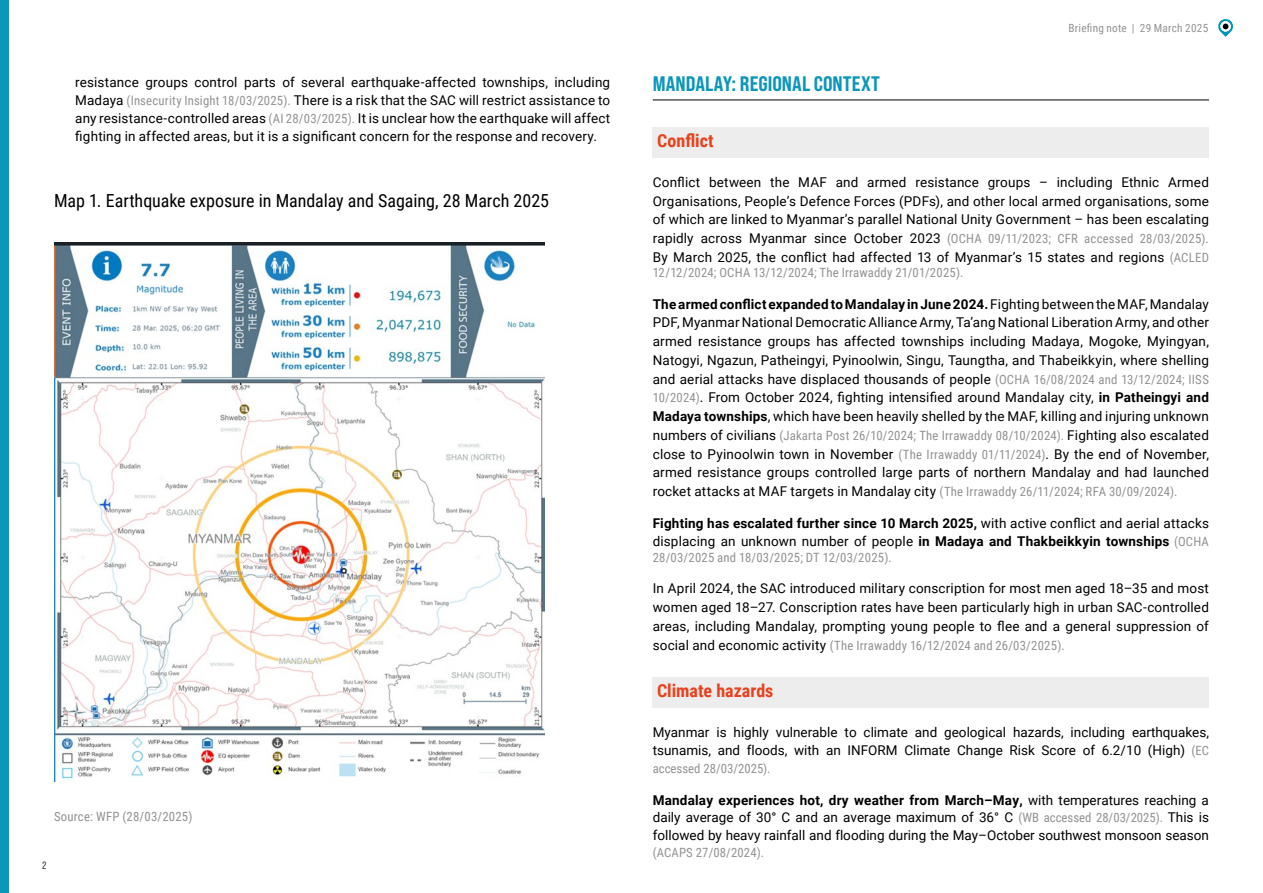
<style>
.page{position:relative;width:1263px;height:893px;background:#fff}
.page>*{position:absolute;margin:0;border:0;box-sizing:border-box;transform-origin:0 0}
.t1{font:21px "Bebas Neue Pro Semi Exp X Bold";letter-spacing:.005em;color:#0c96ba}
.t2{font:18px "Roboto Condensed";color:#000}
.t3{font:700 18px "Roboto Condensed";color:#e7411d}
.t4{font:13.5px/18.8px "Roboto";letter-spacing:.005em;color:#000;text-align:justify}
.t5{font:700 13.5px/18.8px "Roboto";letter-spacing:.01em;color:#000}
.t6{font:12.75px "Roboto Condensed";letter-spacing:.015em;color:#929292}
.t7{font:11.25px "Roboto Condensed";letter-spacing:.02em;color:#929292}
.t8{font:10.5px "Bebas Neue Pro Middle";color:#000}
.s1{font-family:"Roboto Condensed";font-size:12.75px;color:#929292}
.s2{font-family:"Roboto";font-size:13.5px;color:#000}
.s3{font-weight:700}
.s4{font-weight:400}
.s5{font-family:"Roboto Condensed";font-weight:400;font-size:12.75px;color:#929292}
</style>
<div class="page">
<svg style="left:1218px;top:19px;width:15px;height:18px"></svg>
<div style="left:0;top:0;width:9px;height:893px;background:#0c96ba"></div>
<img style="left:54px;top:242px;width:491px;height:539px">
<hr style="left:653px;top:100px;width:556px;height:1px;background:#000">
<div style="left:653px;top:127px;width:556px;height:31px;background:#ededed"></div>
<div style="left:653px;top:677px;width:556px;height:30px;background:#ededed"></div>
<p class="t4" style="left:75px;top:72px;width:536px;line-height:18px">resistance groups control parts of several earthquake-affected townships, including Madaya <span class="s1">(Insecurity Insight 18/03/2025).</span> There is a risk that the SAC will restrict assistance to any resistance-controlled areas <span class="s1">(AI 28/03/2025).</span> It is unclear how the earthquake will affect fighting in affected areas, but it is a significant concern for the response and recovery.</p>
<h2 class="t2" style="left:54px;top:188px;width:497px">Map 1. Earthquake exposure in Mandalay and Sagaing, 28 March 2025</h2>
<p class="t6" style="left:54px;top:808px;width:140px">Source: WFP (28/03/2025)</p>
<p class="t8" style="left:43px;top:859px;width:5px">2</p>
<h1 class="t1" style="left:653px;top:71px;width:229px">MANDALAY: REGIONAL CONTEXT</h1>
<p class="t7" style="left:1068px;top:20px;width:141px">Briefing note | 29 March 2025</p>
<h2 class="t3" style="left:657px;top:128px;width:58px">Conflict</h2>
<p class="t4" style="left:653px;top:172px;width:558px">Conflict between the MAF and armed resistance groups – including Ethnic Armed Organisations, People’s Defence Forces (PDFs), and other local armed organisations, some of which are linked to Myanmar’s parallel National Unity Government – has been escalating</p>
<p class="t6" style="left:653px;top:230px;width:558px"><span class="s2">rapidly across Myanmar since October 2023</span> (OCHA 09/11/2023; CFR accessed 28/03/2025).</p>
<p class="t4" style="left:653px;top:247px;width:558px">By March 2025, the conflict had affected 13 of Myanmar’s 15 states and regions <span class="s1">(ACLED</span></p>
<p class="t6" style="left:653px;top:264px;width:312px">12/12/2024; OCHA 13/12/2024; The Irrawaddy 21/01/2025).</p>
<p class="t4" style="left:653px;top:294px;width:558px"><span class="s3">The armed conflict expanded to Mandalay in June 2024.</span> Fighting between the MAF, Mandalay PDF, Myanmar National Democratic Alliance Army, Ta’ang National Liberation Army, and other armed resistance groups has affected townships including Madaya, Mogoke, Myingyan, Natogyi, Ngazun, Patheingyi, Pyinoolwin, Singu, Taungtha, and Thabeikkyin, where shelling and aerial attacks have displaced thousands of people <span class="s1">(OCHA 16/08/2024 and 13/12/2024; IISS 10/2024)</span>. From October 2024, fighting intensified around Mandalay city, <span class="s3">in Patheingyi and Madaya townships</span>, which have been heavily shelled by the MAF, killing and injuring unknown</p>
<p class="t6" style="left:653px;top:426px;width:558px"><span class="s2">numbers of civilians</span> (Jakarta Post 26/10/2024; The Irrawaddy 08/10/2024). <span class="s2">Fighting also escalated</span></p>
<p class="t4" style="left:653px;top:444px;width:558px">close to Pyinoolwin town in November <span class="s1">(The Irrawaddy 01/11/2024)</span>. By the end of November, armed resistance groups controlled large parts of northern Mandalay and had launched rocket attacks at MAF targets in Mandalay city <span class="s1">(The Irrawaddy 26/11/2024; RFA 30/09/2024).</span></p>
<p class="t5" style="left:653px;top:513px;width:558px">Fighting has escalated further since 10 March 2025, <span class="s4">with active conflict and aerial attacks displacing an unknown number of people</span> in Madaya and Thakbeikkyin townships <span class="s5">(OCHA</span></p>
<p class="t6" style="left:653px;top:548px;width:241px">28/03/2025 and 18/03/2025; DT 12/03/2025).</p>
<p class="t4" style="left:653px;top:579px;width:558px">In April 2024, the SAC introduced military conscription for most men aged 18–35 and most women aged 18–27. Conscription rates have been particularly high in urban SAC-controlled areas, including Mandalay, prompting young people to flee and a general suppression of</p>
<p class="t6" style="left:653px;top:636px;width:413px"><span class="s2">social and economic activity</span> (The Irrawaddy 16/12/2024 and 26/03/2025).</p>
<h2 class="t3" style="left:657px;top:678px;width:118px">Climate hazards</h2>
<p class="t4" style="left:653px;top:722px;width:558px">Myanmar is highly vulnerable to climate and geological hazards, including earthquakes, tsunamis, and floods, with an INFORM Climate Change Risk Score of 6.2/10 (High) <span class="s1">(EC</span></p>
<p class="t6" style="left:653px;top:760px;width:119px">accessed 28/03/2025).</p>
<p class="t4" style="left:653px;top:790px;width:558px;line-height:17.9px"><span class="s3">Mandalay experiences hot, dry weather from March–May,</span> with temperatures reaching a daily average of 30° C and an average maximum of 36° C <span class="s1">(WB accessed 28/03/2025).</span> This is followed by heavy rainfall and flooding during the May–October southwest monsoon season</p>
<p class="t6" style="left:653px;top:844px;width:113px">(ACAPS 27/08/2024).</p>
</div>
